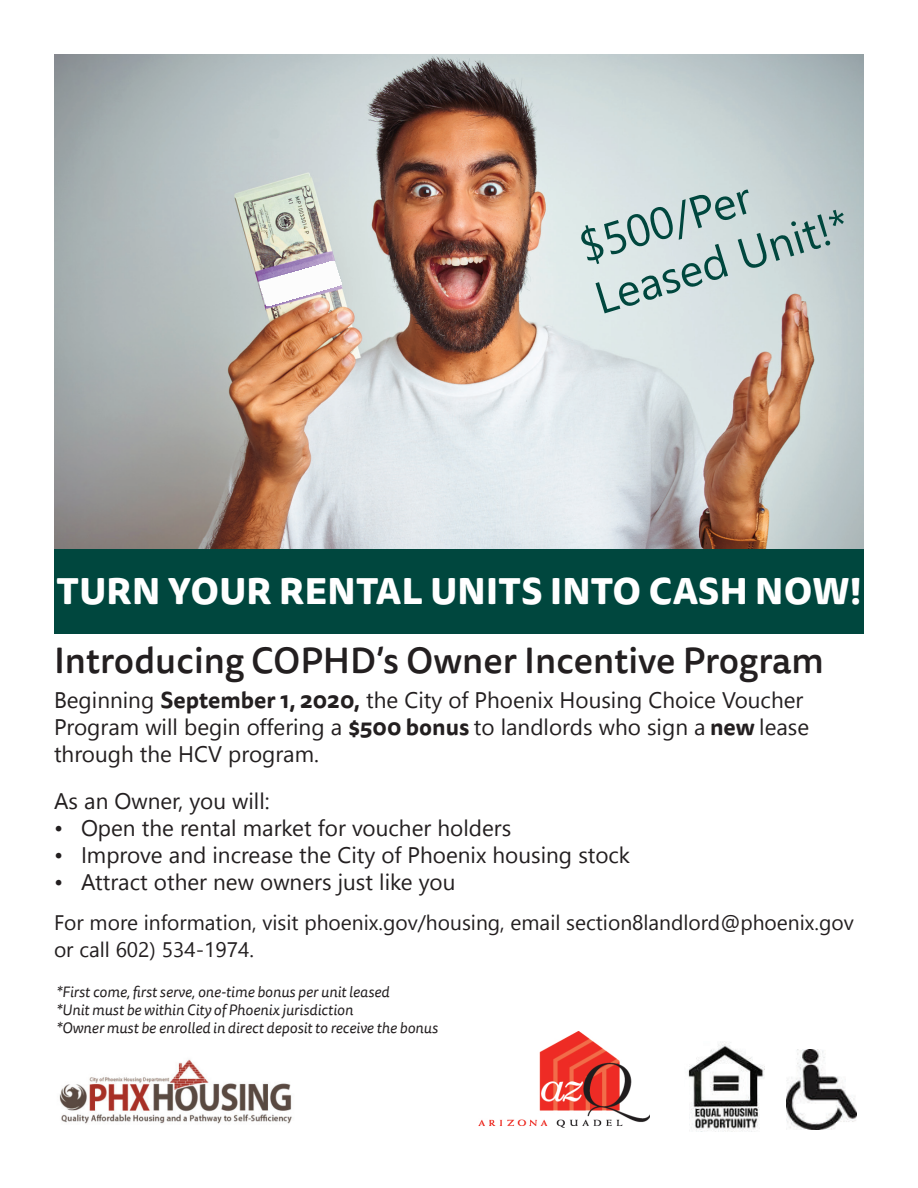
<style>
.page{position:relative;width:918px;height:1188px;background:#fff}
.page>*{position:absolute;margin:0;border:0;box-sizing:border-box;transform-origin:0 0}
.t1{font:500 36px "Tisa Sans Pro";color:#231f20}
.t2{font:800 36px "Tisa Sans Pro";letter-spacing:.01em;color:#fff}
.t3{font:22.5px "Segoe UI Symbol";color:#231f20}
.t4{font:700 22.5px "Tisa Sans Pro";color:#231f20}
.t5{font:21px "Segoe UI Symbol";color:#231f20}
.t6{font:italic 15px/18px "Tisa Sans Pro";color:#231f20}
</style>
<div class="page">
<img style="left:54px;top:54px;width:810px;height:495px">
<div style="left:54px;top:549px;width:810px;height:85px;background:#00473e"></div>
<img style="left:479px;top:1031px;width:170px;height:97px">
<img style="left:59px;top:1059px;width:233px;height:65px">
<img style="left:688px;top:1044px;width:77px;height:87px">
<img style="left:787px;top:1050px;width:70px;height:79px">
<img style="left:260px;top:261px;width:81px;height:45px">
<svg style="left:578px;top:189px;width:268px;height:124px;background:#d2dcdd"></svg>
<h1 class="t2" style="left:57px;top:564px;width:807px">TURN YOUR RENTAL UNITS INTO CASH NOW!</h1>
<h1 class="t1" style="left:54px;top:635px;width:772px">Introducing COPHD’s Owner Incentive Program</h1>
<h2 class="t4" style="left:97px;top:683px;width:278px">■■ ■ September 1, 2020, ▼</h2>
<h2 class="t3" style="left:500px;top:687px;width:131px">□ ■ ★□◆▲ ■</h2>
<h2 class="t3" style="left:675px;top:687px;width:87px">□ □◆</h2>
<h2 class="t4" style="left:299px;top:710px;width:295px">■ $500 bonus ▼□ ● ■ ●□ ▲</h2>
<h2 class="t4" style="left:628px;top:710px;width:171px">□ ▲ ■ new ● ▲</h2>
<h2 class="t3" style="left:54px;top:741px;width:55px">▼ □◆</h2>
<h2 class="t3" style="left:148px;top:788px;width:119px">■ □◆ ●●</h2>
<h2 class="t3" style="left:54px;top:815px;width:11px">•</h2>
<h2 class="t3" style="left:199px;top:815px;width:39px">■▼ ●</h2>
<h2 class="t3" style="left:304px;top:815px;width:86px">▼ □ ❖□◆</h2>
<h2 class="t3" style="left:54px;top:842px;width:11px">•</h2>
<h2 class="t3" style="left:505px;top:842px;width:105px">□◆▲ ■ ▲▼□</h2>
<h2 class="t3" style="left:54px;top:869px;width:58px">• ▼▼</h2>
<h2 class="t3" style="left:140px;top:869px;width:36px">▼ □▼</h2>
<h2 class="t3" style="left:213px;top:869px;width:173px">■ □ ■ ▲ ◆▲▼ ●</h2>
<h3 class="t5" style="left:216px;top:910px;width:84px">▼□■ ❖▲▼</h3>
<h3 class="t5" style="left:395px;top:910px;width:94px">□❖ □◆▲ ■</h3>
<h3 class="t5" style="left:555px;top:910px;width:147px">● ▲ ▼□■●■●□</h3>
<h3 class="t5" style="left:54px;top:937px;width:57px">□ ●●</h3>
<p class="t6" style="left:56px;top:983px;width:383px">*First come, rst serve, one-time bonus per unit leased<br>*Unit must be within City of Phoenix jurisdiction<br>*Owner must be enrolled in direct deposit to receive the bonus</p>
</div>
